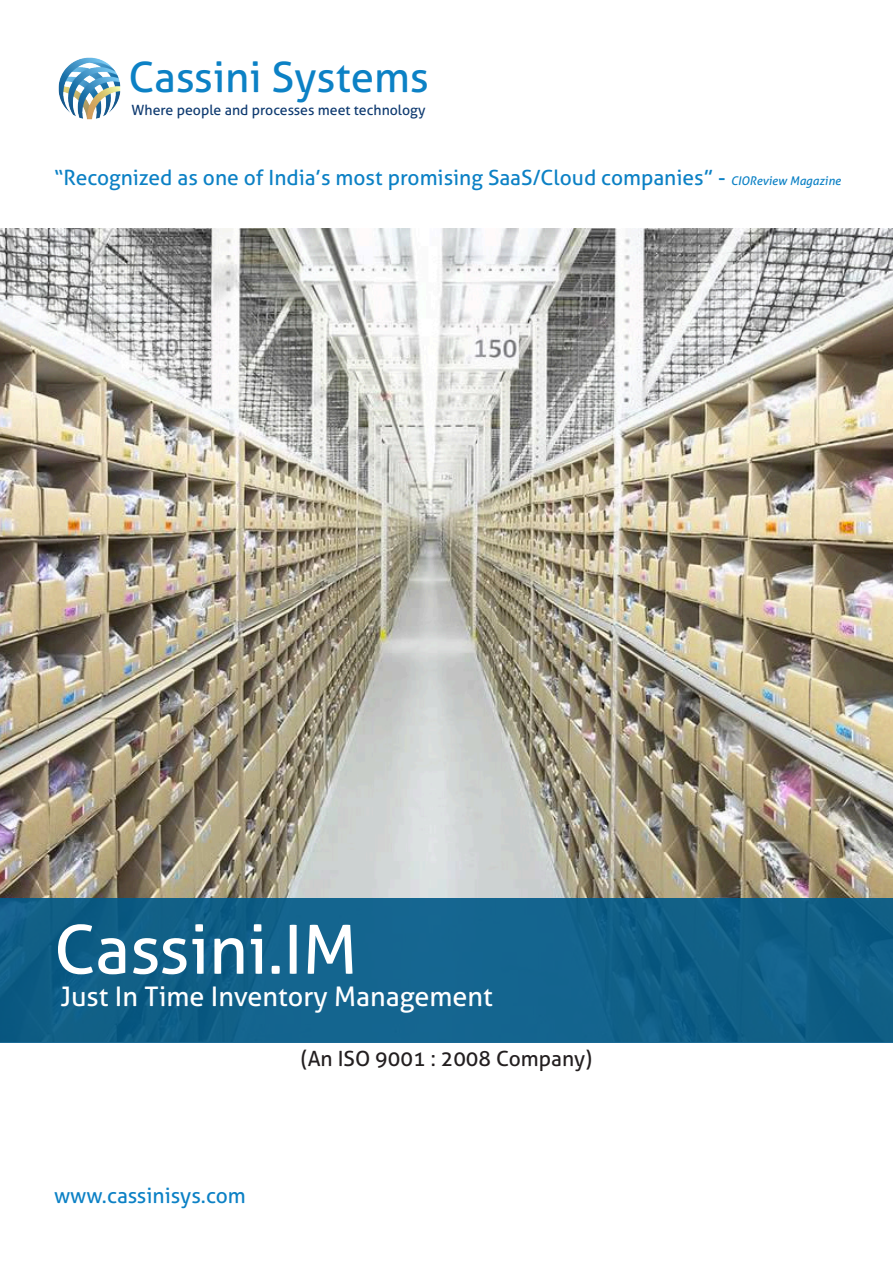
<style>
.page{position:relative;width:893px;height:1263px;background:#fff}
.page>*{position:absolute;margin:0;border:0;box-sizing:border-box;transform-origin:0 0}
.t1{font:67.5px "Aller";color:#fff}
.t2{font:42px "Aller";color:#0c81c5}
.t3{font:27px "Aller";color:#fff}
.t4{font:21px "Aller";color:#0c81c5}
.t5{font:21px "Aller";color:#231f20}
.t6{font:14.1px "Aller";color:#0e3a70}
.s1{font-style:italic;font-size:12px}
</style>
<div class="page">
<img style="left:0;top:228px;width:893px;height:670px">
<div style="left:0;top:898px;width:893px;height:144px;background:#126189"></div>
<img style="left:58px;top:57px;width:63px;height:63px">
<p class="t2" style="left:129px;top:51px;width:302px">Cassini Systems</p>
<p class="t6" style="left:132px;top:101px;width:295px">Where people and processes meet technology</p>
<p class="t4" style="left:54px;top:165px;width:788px">“Recognized as one of India’s most promising SaaS/Cloud companies” - <span class="s1">CIOReview Magazine</span></p>
<p class="t1" style="left:54px;top:908px;width:305px">Cassini.IM</p>
<p class="t3" style="left:60px;top:980px;width:434px">Just In Time Inventory Management</p>
<p class="t4" style="left:54px;top:1182px;width:193px">www.cassinisys.com</p>
<p class="t5" style="left:301px;top:1046px;width:293px">(An ISO 9001 : 2008 Company)</p>
</div>
